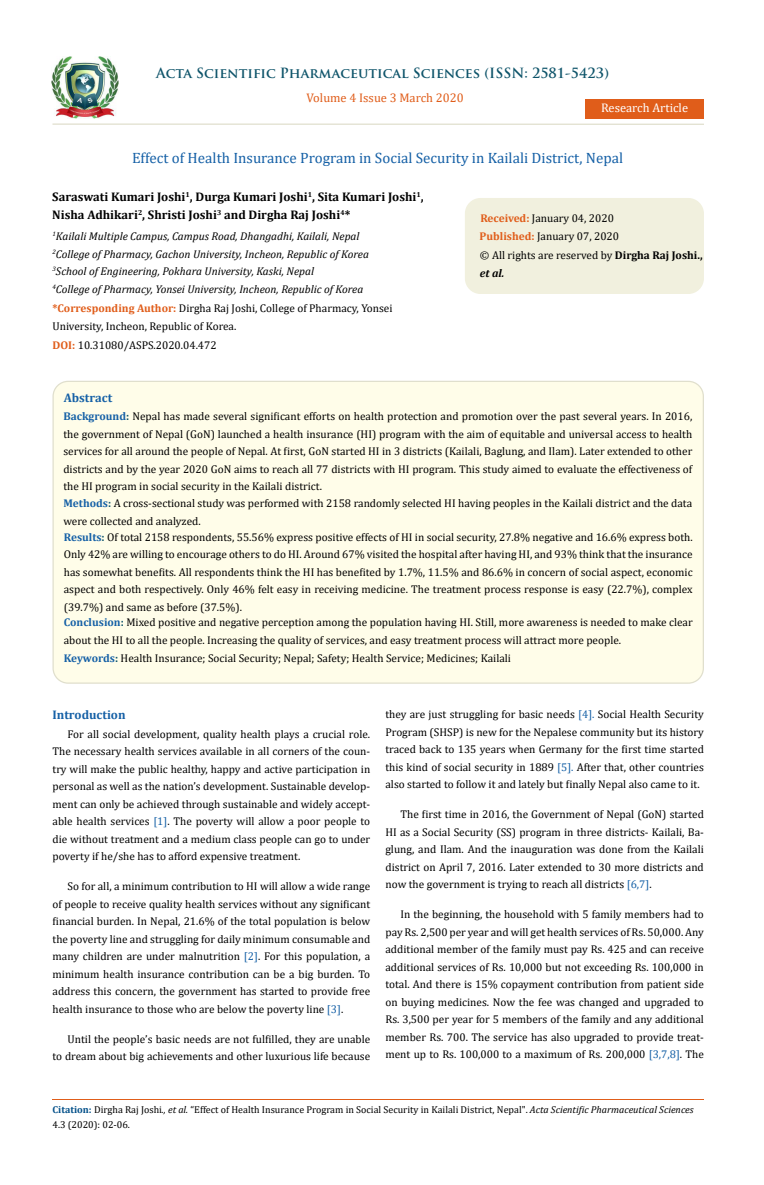
<style>
.page{position:relative;width:764px;height:1185px;background:#fff}
.page>*{position:absolute;margin:0;border:0;box-sizing:border-box;transform-origin:0 0}
.t1{font:15px "Cambria";color:#1560a6}
.t2{font:700 13.75px "Trajan Pro";color:#0e546a}
.t3{font:700 12.5px/17.5px "Cambria";color:#000}
.t4{font:12.5px "Cambria";color:#e05d1a}
.t5{font:700 12.5px "Cambria";color:#1560a6}
.t6{font:12.5px "Cambria";color:#fff}
.t7{font:11.25px/17.5px "Cambria";color:#000;text-align:justify}
.t8{font:italic 11.25px/17.5px "Cambria";color:#000}
.t9{font:10px/15px "Cambria";color:#000}
.s1{font-weight:700;color:#e05d1a}
.s2{font-weight:700}
.s3{font-weight:700;font-style:italic}
.s4{font-weight:700;color:#1560a6}
.s5{font-weight:700;color:#0e546a}
.s6{color:#1560a6}
.s7{font-weight:700;color:#035089}
.s8{font-style:italic}
</style>
<div class="page">
<img style="left:52px;top:57px;width:67px;height:61px">
<div style="left:585px;top:99px;width:119px;height:20px;background:#e05d1a"></div>
<hr style="left:52px;top:123px;width:652px;height:2px;background:#e0dfcd">
<div style="left:53px;top:381px;width:650px;height:302px;background:#fffde9;border-radius:15px"></div>
<hr style="left:52px;top:1099px;width:652px;height:1px;background:#e05d1a">
<div style="left:465px;top:199px;width:238px;height:94px;background:#f1f0de;border-radius:15px"></div>
<div style="left:465px;top:198px;width:239px;height:96px;border:1px solid #f1f0de;border-radius:15px"></div>
<p class="t2" style="left:156px;top:64px;width:454px">Acta Scientific Pharmaceutical Sciences (ISSN: 2581-5423)</p>
<p class="t4" style="left:307px;top:91px;width:158px">Volume 4 Issue 3 March 2020</p>
<p class="t6" style="left:601px;top:100px;width:89px">Research Article</p>
<h1 class="t1" style="left:132px;top:149px;width:493px">Effect of Health Insurance Program in Social Security in Kailali District, Nepal</h1>
<p class="t3" style="left:52px;top:188px;width:373px">Saraswati Kumari Joshi<sup>1</sup>, Durga Kumari Joshi<sup>1</sup>, Sita Kumari Joshi<sup>1</sup>,<br>Nisha Adhikari<sup>2</sup>, Shristi Joshi<sup>3</sup> and Dirgha Raj Joshi<sup>4</sup>*</p>
<p class="t8" style="left:52px;top:227px;width:318px"><sup>1</sup>Kailali Multiple Campus, Campus Road, Dhangadhi, Kailali, Nepal <sup>2</sup>College of Pharmacy, Gachon University, Incheon, Republic of Korea <sup>3</sup>School of Engineering, Pokhara University, Kaski, Nepal<br><sup>4</sup>College of Pharmacy, Yonsei University, Incheon, Republic of Korea</p>
<p class="t7" style="left:52px;top:299px;width:341px"><span class="s1">*Corresponding Author:</span> Dirgha Raj Joshi, College of Pharmacy, Yonsei<br>University, Incheon, Republic of Korea.</p>
<p class="t7" style="left:479px;top:210px;width:141px;line-height:17.9px"><span class="s1">Received:</span> January 04, 2020<br><span class="s1">Published:</span> January 07, 2020</p>
<p class="t7" style="left:480px;top:247px;width:224px">© All rights are reserved by <span class="s2">Dirgha Raj Joshi., </span><span class="s3">et al.</span></p>
<p class="t7" style="left:52px;top:336px;width:166px"><span class="s1">DOI:</span> 10.31080/ASPS.2020.04.472</p>
<p class="t5" style="left:64px;top:388px;width:50px">Abstract</p>
<p class="t7" style="left:63px;top:408px;width:630px;text-align:left"><span class="s4">Background</span><span class="s5">:</span> Nepal has made several significant efforts on health protection and promotion over the past several years. In 2016, the government of Nepal (GoN) launched a health insurance (HI) program with the aim of equitable and universal access to health services for all around the people of Nepal. At first, GoN started HI in 3 districts (Kailali, Baglung, and Ilam). Later extended to other districts and by the year 2020 GoN aims to reach all 77 districts with HI program. This study aimed to evaluate the effectiveness of the HI program in social security in the Kailali district.<br><span class="s4">Methods</span><span class="s5">:</span> A cross-sectional study was performed with 2158 randomly selected HI having peoples in the Kailali district and the data were collected and analyzed.</p>
<p class="t7" style="left:64px;top:528px;width:630px"><span class="s4">Results</span><span class="s5">:</span> Of total 2158 respondents, 55.56% express positive effects of HI in social security, 27.8% negative and 16.6% express both.<br>Only 42% are willing to encourage others to do HI. Around 67% visited the hospital after having HI, and 93% think that the insurance has somewhat benefits. All respondents think the HI has benefited by 1.7%, 11.5% and 86.6% in concern of social aspect, economic aspect and both respectively. Only 46% felt easy in receiving medicine. The treatment process response is easy (22.7%), complex (39.7%) and same as before (37.5%).</p>
<p class="t7" style="left:64px;top:614px;width:630px"><span class="s4">Conclusion</span><span class="s5">:</span> Mixed positive and negative perception among the population having HI. Still, more awareness is needed to make clear about the HI to all the people. Increasing the quality of services, and easy treatment process will attract more people.</p>
<p class="t7" style="left:64px;top:649px;width:449px"><span class="s4">Keywords</span><span class="s5">:</span> Health Insurance; Social Security; Nepal; Safety; Health Service; Medicines; Kailali</p>
<p class="t5" style="left:52px;top:706px;width:75px">Introduction</p>
<p class="t7" style="left:53px;top:725px;width:319px;text-indent:15px">For all social development, quality health plays a crucial role.<br>The necessary health services available in all corners of the coun&shy;try will make the public healthy, happy and active participation in personal as well as the nation’s development. Sustainable develop&shy;ment can only be achieved through sustainable and widely accept&shy;able health services <span class="s6">[1]</span>. The poverty will allow a poor people to die without treatment and a medium class people can go to under poverty if he/she has to afford expensive treatment.</p>
<p class="t7" style="left:53px;top:878px;width:319px;text-indent:15px">So for all, a minimum contribution to HI will allow a wide range of people to receive quality health services without any significant financial burden. In Nepal, 21.6% of the total population is below the poverty line and struggling for daily minimum consumable and many children are under malnutrition <span class="s6">[2]</span>. For this population, a minimum health insurance contribution can be a big burden. To address this concern, the government has started to provide free health insurance to those who are below the poverty line <span class="s6">[3]</span>.</p>
<p class="t7" style="left:53px;top:1030px;width:319px;text-align:right">Until the people’s basic needs are not fulfilled, they are unable<br>to dream about big achievements and other luxurious life because</p>
<p class="t7" style="left:385px;top:705px;width:320px">they are just struggling for basic needs <span class="s6">[4].</span> Social Health Security Program (SHSP) is new for the Nepalese community but its history traced back to 135 years when Germany for the first time started this kind of social security in 1889 <span class="s6">[5].</span> After that, other countries also started to follow it and lately but finally Nepal also came to it.</p>
<p class="t7" style="left:385px;top:805px;width:320px;text-indent:15px">The first time in 2016, the Government of Nepal (GoN) started HI as a Social Security (SS) program in three districts- Kailali, Ba&shy;glung, and Ilam. And the inauguration was done from the Kailali district on April 7, 2016. Later extended to 30 more districts and now the government is trying to reach all districts <span class="s6">[6,7]</span>.</p>
<p class="t7" style="left:385px;top:905px;width:320px;text-indent:15px">In the beginning, the household with 5 family members had to pay Rs. 2,500 per year and will get health services of Rs. 50,000. Any additional member of the family must pay Rs. 425 and can receive additional services of Rs. 10,000 but not exceeding Rs. 100,000 in total. And there is 15% copayment contribution from patient side on buying medicines. Now the fee was changed and upgraded to Rs. 3,500 per year for 5 members of the family and any additional member Rs. 700. The service has also upgraded to provide treat&shy;ment up to Rs. 100,000 to a maximum of Rs. 200,000 <span class="s6">[3,7,8]</span>. The</p>
<p class="t9" style="left:52px;top:1102px;width:642px"><span class="s7">Citation:</span> Dirgha Raj Joshi<span class="s8">., et al.</span> “Effect of Health Insurance Program in Social Security in Kailali District, Nepal". <span class="s8">Acta Scientific Pharmaceutical Sciences<br></span>4.3 (2020): 02-06.</p>
</div>
